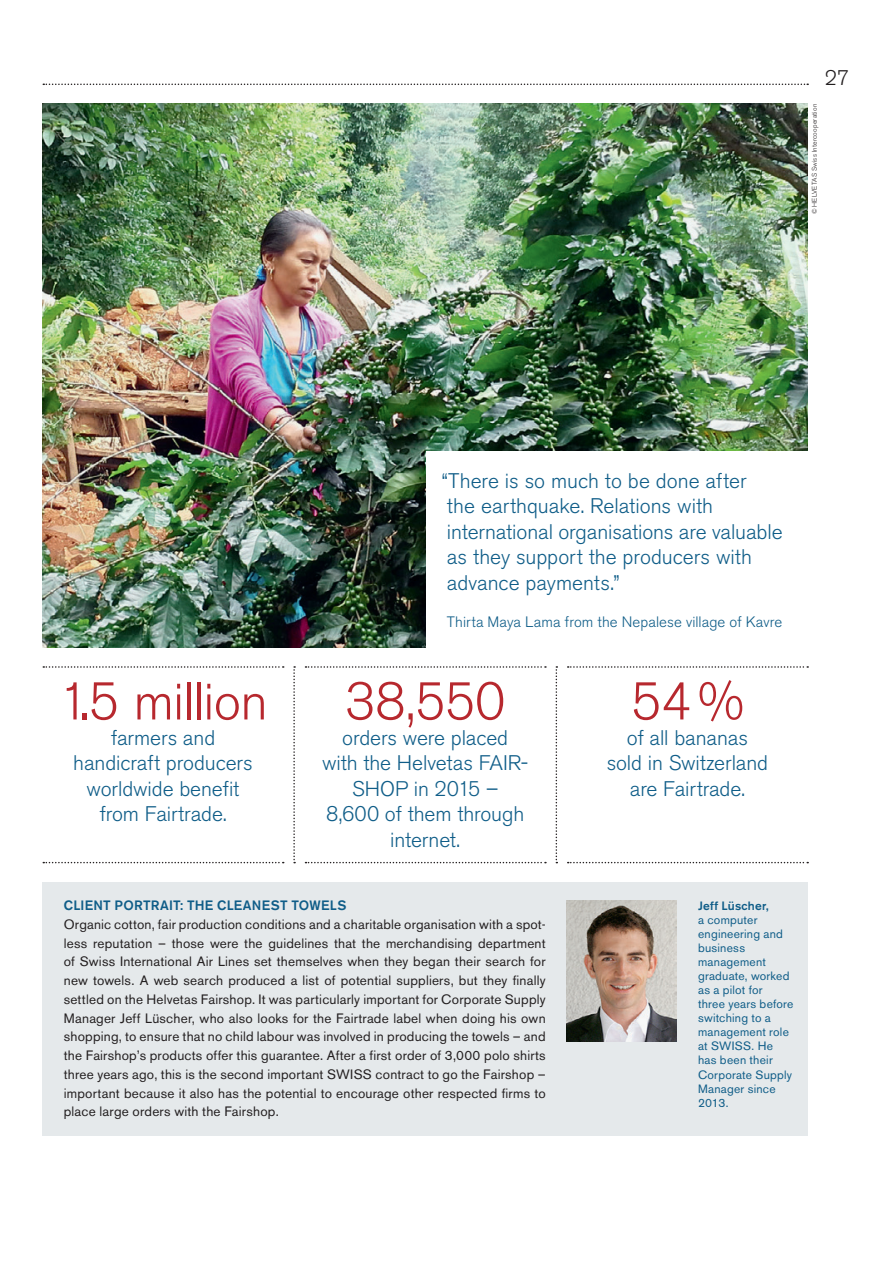
<style>
.page{position:relative;width:893px;height:1263px;background:#fff}
.page>*{position:absolute;margin:0;border:0;box-sizing:border-box;transform-origin:0 0}
.t1{font:300 52.5px "Akzidenz Grotesk BE";letter-spacing:-.015em;color:#b7282e}
.t2{font:300 21px/25.5px "Akzidenz Grotesk BE";letter-spacing:-.005em;color:#0f5d88;text-align:center}
.t3{font:300 21px "Akzidenz Grotesk BE";color:#231f20}
.t4{font:300 15px "Akzidenz Grotesk BE";letter-spacing:.005em;color:#0f5d88}
.t5{font:13.5px/18.8px "Akzidenz Grotesk BE";letter-spacing:.015em;color:#231f20;text-align:justify}
.t6{font:500 13.5px "Akzidenz Grotesk BE";letter-spacing:.02em;color:#0f5d88}
.t7{font:12px/14.1px "Akzidenz Grotesk BE";letter-spacing:.02em;color:#0f5d88}
.t8{font:500 12px "Akzidenz Grotesk BE";letter-spacing:.02em;color:#0f5d88}
.t9{font:300 6.75px "Akzidenz Grotesk BE";letter-spacing:.03em;color:#231f20}
</style>
<div class="page">
<img style="left:43px;top:104px;width:765px;height:543px">
<div style="left:43px;top:882px;width:765px;height:253px;background:#e5e9eb"></div>
<svg style="left:43px;top:84px;width:765px;height:1px"></svg>
<svg style="left:568px;top:862px;width:240px;height:1px"></svg>
<svg style="left:43px;top:862px;width:241px;height:1px"></svg>
<svg style="left:305px;top:862px;width:241px;height:1px"></svg>
<svg style="left:293px;top:666px;width:2px;height:197px"></svg>
<svg style="left:556px;top:666px;width:1px;height:197px"></svg>
<svg style="left:43px;top:666px;width:241px;height:2px"></svg>
<svg style="left:305px;top:666px;width:241px;height:2px"></svg>
<svg style="left:568px;top:666px;width:240px;height:2px"></svg>
<div style="left:426px;top:451px;width:384px;height:197px;background:#fff"></div>
<img style="left:567px;top:900px;width:110px;height:141px">
<h2 class="t3" style="left:825px;top:66px;width:26px">27</h2>
<p class="t9" style="left:811px;top:214px;width:112px;rotate:-90deg">© HELVETAS Swiss Intercooperation</p>
<h1 class="t1" style="left:58px;top:672px;width:211px">1.5 million</h1>
<h2 class="t2" style="left:73px;top:725px;width:181px">farmers and handicraft producers worldwide benefit from Fairtrade.</h2>
<h2 class="t2" style="left:442px;top:468px;width:343px;text-align:left">“There is so much to be done after<br>the earthquake. Relations with international organisations are valuable as they support the producers with advance payments.”</h2>
<p class="t4" style="left:447px;top:614px;width:337px">Thirta Maya Lama from the Nepalese village of Kavre</p>
<h1 class="t1" style="left:345px;top:672px;width:162px">38,550</h1>
<h2 class="t2" style="left:322px;top:725px;width:208px">orders were placed with the Helvetas FAIR-<br>SHOP in 2015 –<br>8,600 of them through internet.</h2>
<h1 class="t1" style="left:631px;top:672px;width:114px">54%</h1>
<h2 class="t2" style="left:607px;top:725px;width:163px">of all bananas sold in Switzerland are Fairtrade.</h2>
<p class="t6" style="left:64px;top:897px;width:284px">CLIENT PORTRAIT: THE CLEANEST TOWELS</p>
<p class="t5" style="left:64px;top:915px;width:483px">Organic cotton, fair production conditions and a charitable organisation with a spot&shy;less reputation – those were the guidelines that the merchandising department of Swiss International Air Lines set themselves when they began their search for new towels. A web search produced a list of potential suppliers, but they finally settled on the Helvetas Fairshop. It was particularly important for Corporate Supply Manager Jeff Lüscher, who also looks for the Fairtrade label when doing his own shopping, to ensure that no child labour was involved in producing the towels – and the Fairshop’s products offer this guarantee. After a first order of 3,000 polo shirts three years ago, this is the second important SWISS contract to go the Fairshop – important because it also has the potential to encourage other respected firms to place large orders with the Fairshop.</p>
<p class="t8" style="left:698px;top:898px;width:72px">Jeff Lüscher,</p>
<p class="t7" style="left:698px;top:913px;width:97px">a computer engineering and business management graduate, worked as a pilot for<br>three years before switching to a management role at SWISS. He has been their<br>Corporate Supply<br>Manager since<br>2013.</p>
</div>
